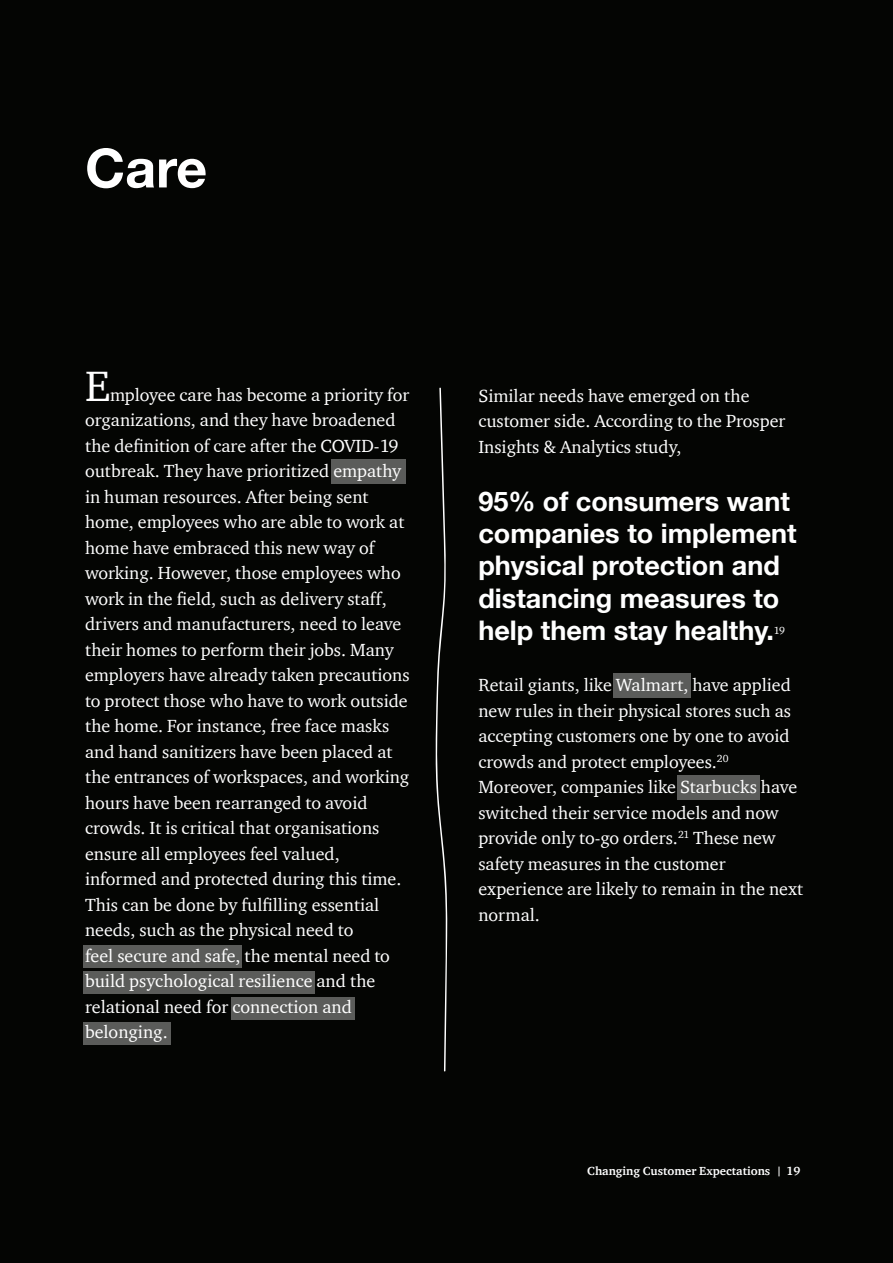
<style>
.page{position:relative;width:893px;height:1263px;background:#040503}
.page>*{position:absolute;margin:0;border:0;box-sizing:border-box;transform-origin:0 0}
.t1{font:700 54px "Helvetica Neue";color:#fff}
.t2{font:43.5px "ITC Charter Com";color:#fff}
.t3{font:700 27px/32.4px "Helvetica Neue";color:#fff}
.t4{font:18px/25.5px "ITC Charter Com";color:#fff}
.t5{font:700 12px "ITC Charter Com";color:#fff}
.t6{font:10.5px "ITC Charter Com";color:#fff}
</style>
<div class="page">
<svg style="left:435px;top:387px;width:12px;height:685px"></svg>
<div style="left:613px;top:673px;width:77px;height:24px;background:#5b5c5a"></div>
<div style="left:677px;top:775px;width:82px;height:24px;background:#5b5c5a"></div>
<div style="left:331px;top:460px;width:74px;height:24px;background:#5b5c5a"></div>
<div style="left:83px;top:945px;width:159px;height:23px;background:#5b5c5a"></div>
<div style="left:83px;top:971px;width:232px;height:23px;background:#5b5c5a"></div>
<div style="left:231px;top:997px;width:124px;height:23px;background:#5b5c5a"></div>
<div style="left:83px;top:1022px;width:88px;height:23px;background:#5b5c5a"></div>
<h1 class="t1" style="left:85px;top:126px;width:124px">Care</h1>
<h2 class="t2" style="left:85px;top:359px;width:27px">E</h2>
<p class="t4" style="left:85px;top:381px;width:326px;text-indent:25px">mployee care has become a priority for organizations, and they have broadened the definition of care after the COVID-19 outbreak. They have prioritized empathy in human resources. After being sent home, employees who are able to work at home have embraced this new way of working. However, those employees who work in the field, such as delivery staff, drivers and manufacturers, need to leave their homes to perform their jobs. Many employers have already taken precautions to protect those who have to work outside the home. For instance, free face masks and hand sanitizers have been placed at the entrances of workspaces, and working hours have been rearranged to avoid crowds. It is critical that organisations ensure all employees feel valued, informed and protected during this time.<br>This can be done by fulfilling essential needs, such as the physical need to<br>feel secure and safe, the mental need to build psychological resilience and the relational need for connection and belonging.</p>
<p class="t4" style="left:478px;top:383px;width:309px">Similar needs have emerged on the customer side. According to the Prosper<br>Insights &amp; Analytics study,</p>
<h3 class="t3" style="left:478px;top:485px;width:320px">95% of consumers want companies to implement physical protection and distancing measures to help them stay healthy.</h3>
<p class="t6" style="left:774px;top:624px;width:13px">19</p>
<p class="t4" style="left:478px;top:672px;width:326px">Retail giants, like Walmart, have applied new rules in their physical stores such as accepting customers one by one to avoid crowds and protect employees.<sup>20<br></sup>Moreover, companies like Starbucks have switched their service models and now provide only to-go orders.<sup>21</sup> These new safety measures in the customer experience are likely to remain in the next normal.</p>
<p class="t5" style="left:587px;top:1164px;width:184px">Changing Customer Expectations</p>
<p class="t5" style="left:787px;top:1164px;width:15px">19</p>
</div>
